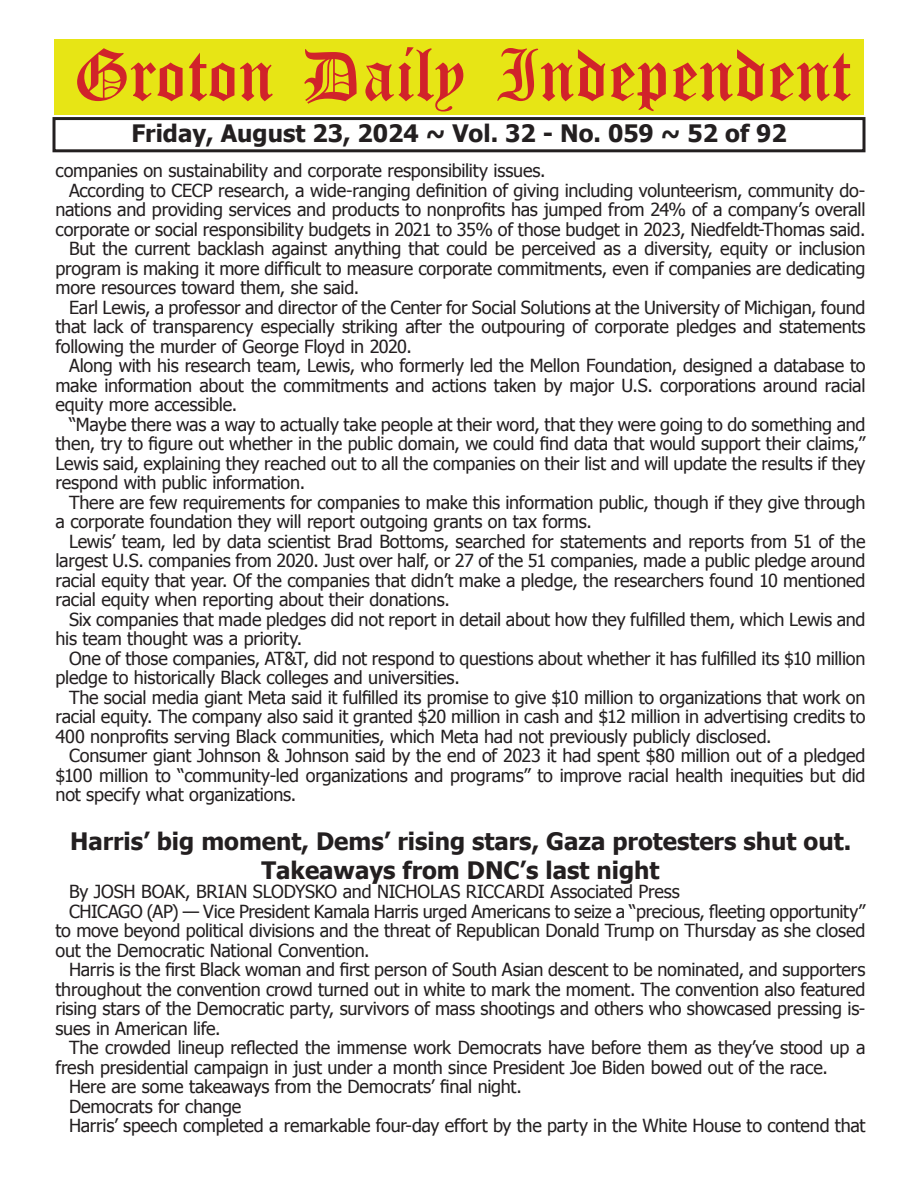
<style>
.page{position:relative;width:918px;height:1188px;background:#fff}
.page>*{position:absolute;margin:0;border:0;box-sizing:border-box;transform-origin:0 0}
.t1{font:54px "Old English Five";color:#d1232a}
.t2{font:700 24px/28.8px "Tahoma";color:#231f20;text-align:center}
.t3{font:18px "Tahoma";letter-spacing:-.01em;color:#231f20}
</style>
<div class="page">
<div style="left:52px;top:117px;width:814px;height:35px;border:3px solid #231f20"></div>
<div style="left:54px;top:40px;width:810px;height:75px;background:#e7e515"></div>
<h1 class="t1" style="left:73px;top:50px;width:779px">Groton Daily Independent</h1>
<h2 class="t2" style="left:131px;top:117px;width:657px">Friday, August 23, 2024 ~ Vol. 32 - No. 059 ~ 52 of 92</h2>
<p class="t3" style="left:56px;top:159px;width:492px">companies on sustainability and corporate responsibility issues.</p>
<p class="t3" style="left:69px;top:178px;width:798px">According to CECP research, a wide-ranging definition of giving including volunteerism, community do-</p>
<p class="t3" style="left:56px;top:198px;width:812px">nations and providing services and products to nonprofits has jumped from 24% of a company’s overall</p>
<p class="t3" style="left:56px;top:217px;width:812px">corporate or social responsibility budgets in 2021 to 35% of those budget in 2023, Niedfeldt-Thomas said.</p>
<p class="t3" style="left:69px;top:237px;width:798px">But the current backlash against anything that could be perceived as a diversity, equity or inclusion</p>
<p class="t3" style="left:56px;top:256px;width:811px">program is making it more difficult to measure corporate commitments, even if companies are dedicating</p>
<p class="t3" style="left:56px;top:276px;width:305px">more resources toward them, she said.</p>
<p class="t3" style="left:69px;top:295px;width:798px">Earl Lewis, a professor and director of the Center for Social Solutions at the University of Michigan, found</p>
<p class="t3" style="left:56px;top:315px;width:812px">that lack of transparency especially striking after the outpouring of corporate pledges and statements</p>
<p class="t3" style="left:56px;top:334px;width:358px">following the murder of George Floyd in 2020.</p>
<p class="t3" style="left:69px;top:354px;width:798px">Along with his research team, Lewis, who formerly led the Mellon Foundation, designed a database to</p>
<p class="t3" style="left:56px;top:373px;width:812px">make information about the commitments and actions taken by major U.S. corporations around racial</p>
<p class="t3" style="left:56px;top:393px;width:183px">equity more accessible.</p>
<p class="t3" style="left:69px;top:412px;width:798px">“Maybe there was a way to actually take people at their word, that they were going to do something and</p>
<p class="t3" style="left:56px;top:432px;width:812px">then, try to figure out whether in the public domain, we could find data that would support their claims,”</p>
<p class="t3" style="left:56px;top:451px;width:811px">Lewis said, explaining they reached out to all the companies on their list and will update the results if they</p>
<p class="t3" style="left:56px;top:471px;width:251px">respond with public information.</p>
<p class="t3" style="left:69px;top:490px;width:798px">There are few requirements for companies to make this information public, though if they give through</p>
<p class="t3" style="left:56px;top:510px;width:538px">a corporate foundation they will report outgoing grants on tax forms.</p>
<p class="t3" style="left:69px;top:529px;width:798px">Lewis’ team, led by data scientist Brad Bottoms, searched for statements and reports from 51 of the</p>
<p class="t3" style="left:56px;top:549px;width:811px">largest U.S. companies from 2020. Just over half, or 27 of the 51 companies, made a public pledge around</p>
<p class="t3" style="left:56px;top:568px;width:812px">racial equity that year. Of the companies that didn’t make a pledge, the researchers found 10 mentioned</p>
<p class="t3" style="left:56px;top:588px;width:396px">racial equity when reporting about their donations.</p>
<p class="t3" style="left:69px;top:607px;width:798px">Six companies that made pledges did not report in detail about how they fulfilled them, which Lewis and</p>
<p class="t3" style="left:56px;top:627px;width:248px">his team thought was a priority.</p>
<p class="t3" style="left:69px;top:646px;width:798px">One of those companies, AT&amp;T, did not respond to questions about whether it has fulfilled its $10 million</p>
<p class="t3" style="left:56px;top:666px;width:406px">pledge to historically Black colleges and universities.</p>
<p class="t3" style="left:69px;top:685px;width:798px">The social media giant Meta said it fulfilled its promise to give $10 million to organizations that work on</p>
<p class="t3" style="left:56px;top:705px;width:812px">racial equity. The company also said it granted $20 million in cash and $12 million in advertising credits to</p>
<p class="t3" style="left:56px;top:724px;width:718px">400 nonprofits serving Black communities, which Meta had not previously publicly disclosed.</p>
<p class="t3" style="left:69px;top:744px;width:798px">Consumer giant Johnson &amp; Johnson said by the end of 2023 it had spent $80 million out of a pledged</p>
<p class="t3" style="left:56px;top:763px;width:812px">$100 million to “community-led organizations and programs” to improve racial health inequities but did</p>
<p class="t3" style="left:56px;top:783px;width:242px">not specify what organizations.</p>
<h2 class="t2" style="left:70px;top:825px;width:783px">Harris’ big moment, Dems’ rising stars, Gaza protesters shut out.<br>Takeaways from DNC’s last night</h2>
<p class="t3" style="left:69px;top:879px;width:612px">By JOSH BOAK, BRIAN SLODYSKO and NICHOLAS RICCARDI Associated Press</p>
<p class="t3" style="left:69px;top:899px;width:798px">CHICAGO (AP) — Vice President Kamala Harris urged Americans to seize a “precious, fleeting opportunity”</p>
<p class="t3" style="left:56px;top:918px;width:811px">to move beyond political divisions and the threat of Republican Donald Trump on Thursday as she closed</p>
<p class="t3" style="left:56px;top:938px;width:316px">out the Democratic National Convention.</p>
<p class="t3" style="left:69px;top:957px;width:798px">Harris is the first Black woman and first person of South Asian descent to be nominated, and supporters</p>
<p class="t3" style="left:56px;top:977px;width:812px">throughout the convention crowd turned out in white to mark the moment. The convention also featured</p>
<p class="t3" style="left:56px;top:996px;width:812px">rising stars of the Democratic party, survivors of mass shootings and others who showcased pressing is-</p>
<p class="t3" style="left:56px;top:1016px;width:167px">sues in American life.</p>
<p class="t3" style="left:69px;top:1035px;width:798px">The crowded lineup reflected the immense work Democrats have before them as they’ve stood up a</p>
<p class="t3" style="left:56px;top:1055px;width:774px">fresh presidential campaign in just under a month since President Joe Biden bowed out of the race.</p>
<p class="t3" style="left:69px;top:1074px;width:454px">Here are some takeaways from the Democrats’ final night.</p>
<p class="t3" style="left:69px;top:1094px;width:174px">Democrats for change</p>
<p class="t3" style="left:69px;top:1113px;width:798px">Harris’ speech completed a remarkable four-day effort by the party in the White House to contend that</p>
</div>
